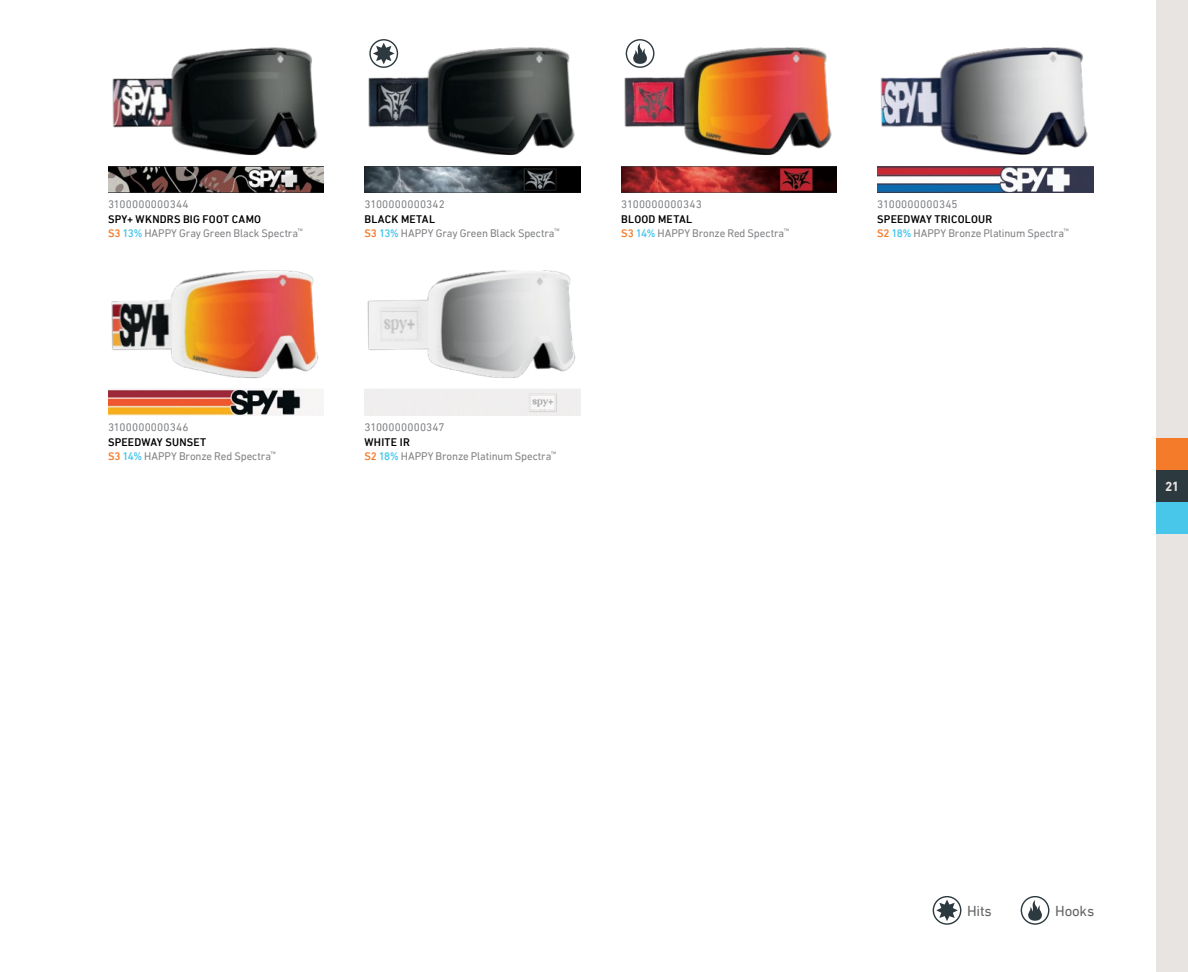
<style>
.page{position:relative;width:1188px;height:972px;background:#fff}
.page>*{position:absolute;margin:0;border:0;box-sizing:border-box;transform-origin:0 0}
.t1{font:14.85px "DIN Next LT Pro";letter-spacing:-.015em;color:#636466}
.t2{font:700 13.5px "DIN Next LT Pro";color:#e8e4e3}
.t3{font:11.25px/14.5px "DIN Next LT Pro";color:#808285}
.s1{font-weight:500;color:#000}
.s2{font-weight:500;color:#f47b29}
.s3{font-weight:500;color:#49c7eb}
</style>
<div class="page">
<img style="left:112px;top:47px;width:206px;height:108px">
<img style="left:111px;top:270px;width:208px;height:108px">
<img style="left:368px;top:47px;width:207px;height:108px">
<img style="left:367px;top:270px;width:209px;height:108px">
<img style="left:624px;top:47px;width:208px;height:108px">
<img style="left:880px;top:47px;width:208px;height:108px">
<img style="left:108px;top:166px;width:216px;height:27px">
<img style="left:108px;top:389px;width:216px;height:27px">
<div style="left:364px;top:389px;width:216px;height:27px;background:#f0efee"></div>
<img style="left:878px;top:166px;width:215px;height:27px">
<img style="left:364px;top:166px;width:216px;height:27px">
<img style="left:621px;top:166px;width:216px;height:27px">
<svg style="left:369px;top:39px;width:29px;height:29px"></svg>
<svg style="left:626px;top:39px;width:28px;height:29px"></svg>
<svg style="left:933px;top:896px;width:28px;height:29px"></svg>
<svg style="left:1021px;top:896px;width:28px;height:29px"></svg>
<div style="left:1156px;top:0;width:32px;height:972px;background:#e7e4e2"></div>
<div style="left:1156px;top:438px;width:32px;height:36px;background:#f47b29"></div>
<div style="left:1156px;top:498px;width:32px;height:36px;background:#49c7eb"></div>
<div style="left:1156px;top:470px;width:32px;height:32px;background:#2c393e"></div>
<p class="t3" style="left:108px;top:197px;width:82px">3100000000344</p>
<p class="t3" style="left:108px;top:211px;width:197px"><span class="s1">SPY+ WKNDRS BIG FOOT CAMO<br></span><span class="s2">S3</span> <span class="s3">13%</span> HAPPY Gray Green Black Spectra<sup>™</sup></p>
<p class="t3" style="left:364px;top:197px;width:82px">3100000000342</p>
<p class="t3" style="left:364px;top:211px;width:197px"><span class="s1">BLACK METAL<br></span><span class="s2">S3</span> <span class="s3">13%</span> HAPPY Gray Green Black Spectra<sup>™</sup></p>
<p class="t3" style="left:621px;top:197px;width:82px">3100000000343</p>
<p class="t3" style="left:621px;top:211px;width:169px"><span class="s1">BLOOD METAL<br></span><span class="s2">S3</span> <span class="s3">14%</span> HAPPY Bronze Red Spectra<sup>™</sup></p>
<p class="t3" style="left:108px;top:420px;width:82px">3100000000346</p>
<p class="t3" style="left:108px;top:434px;width:169px"><span class="s1">SPEEDWAY SUNSET<br></span><span class="s2">S3</span> <span class="s3">14%</span> HAPPY Bronze Red Spectra<sup>™</sup></p>
<p class="t3" style="left:364px;top:420px;width:82px">3100000000347</p>
<p class="t3" style="left:364px;top:434px;width:193px"><span class="s1">WHITE IR<br></span><span class="s2">S2</span> <span class="s3">18%</span> HAPPY Bronze Platinum Spectra<sup>™</sup></p>
<p class="t3" style="left:877px;top:197px;width:82px">3100000000345</p>
<p class="t3" style="left:877px;top:211px;width:193px"><span class="s1">SPEEDWAY TRICOLOUR<br></span><span class="s2">S2</span> <span class="s3">18%</span> HAPPY Bronze Platinum Spectra<sup>™</sup></p>
<p class="t2" style="left:1165px;top:479px;width:15px">21</p>
<h1 class="t1" style="left:967px;top:902px;width:26px">Hits</h1>
<h1 class="t1" style="left:1055px;top:902px;width:41px">Hooks</h1>
</div>
